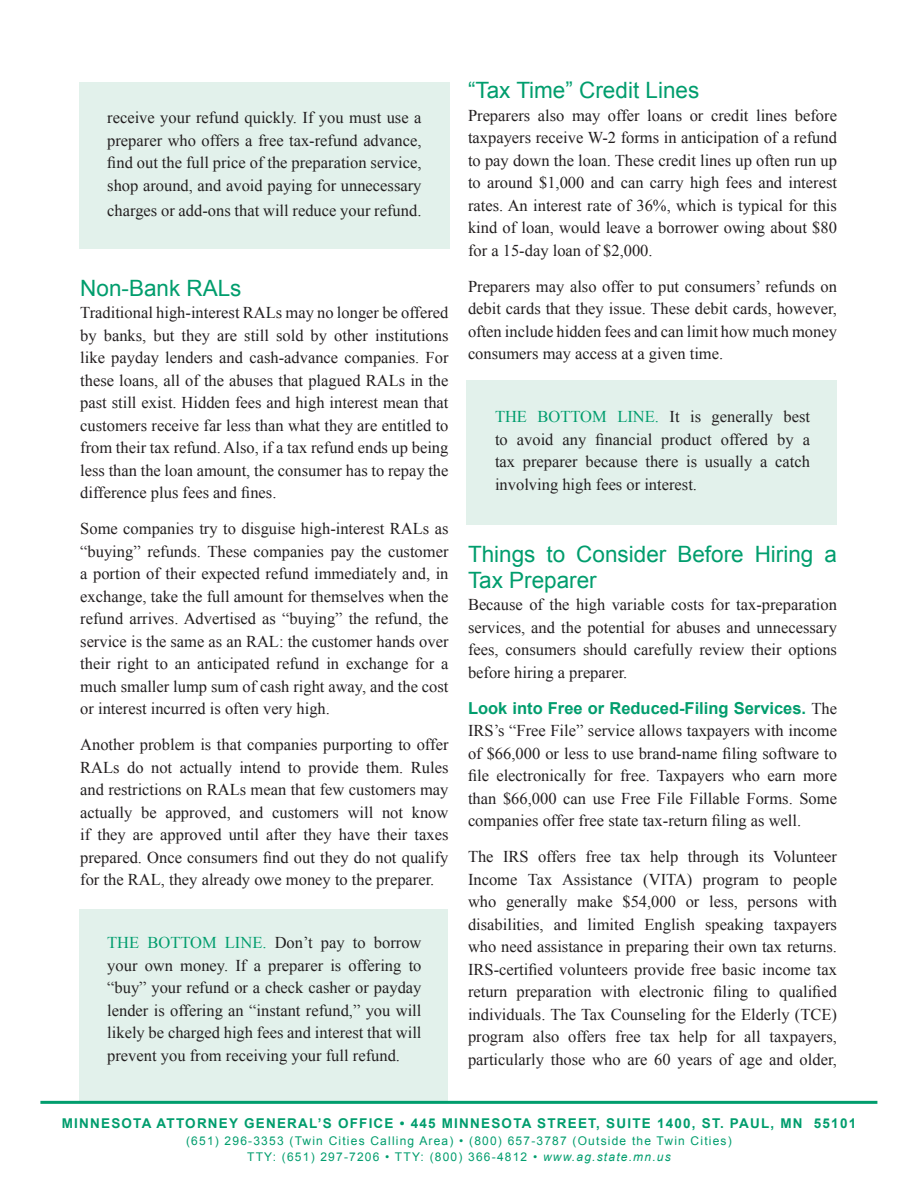
<style>
.page{position:relative;width:918px;height:1188px;background:#fff}
.page>*{position:absolute;margin:0;border:0;box-sizing:border-box;transform-origin:0 0}
.h2{font:22.5px/25.5px "Arial";color:#009d6d}
.p{font:16.5px/22.5px "Times New Roman";color:#231f20;text-align:justify}
.p_1{font:16.5px/22.5px "Times New Roman";color:#231f20;text-align:justify}
.h3{font:16.5px/22.5px "Times New Roman";color:#231f20;text-align:justify}
.sub{font:700 13.5px "Arial";letter-spacing:.09em;color:#009d6d}
.sub-2{font:12px/16.5px "Arial";letter-spacing:.1em;color:#009d6d;text-align:center}
.s1{color:#009d6d}
.s2{font-family:"Arial";font-weight:700;color:#009d6d}
.s3{font-style:italic}
</style>
<div class="page">
<div style="left:79px;top:82px;width:371px;height:166px;background:#e2f1eb"></div>
<div style="left:466px;top:380px;width:371px;height:145px;background:#e2f1eb"></div>
<div style="left:79px;top:909px;width:369px;height:193px;background:#e2f1eb"></div>
<hr style="left:40px;top:1101px;width:837px;height:3px;background:#009d6d">
<p class="p" style="left:107px;top:106px;width:316px">receive your refund quickly. If you must use a preparer who offers a free tax-refund advance, find out the full price of the preparation service, shop around, and avoid paying for unnecessary</p>
<p class="p" style="left:107px;top:199px;width:316px">charges or add-ons that will reduce your refund.</p>
<h2 class="h2" style="left:80px;top:275px;width:163px">Non-Bank RALs</h2>
<p class="p_1" style="left:80px;top:301px;width:370px">Traditional high-interest RALs may no longer be offered by banks, but they are still sold by other institutions like payday lenders and cash-advance companies. For these loans, all of the abuses that plagued RALs in the past still exist. Hidden fees and high interest mean that customers receive far less than what they are entitled to from their tax refund. Also, if a tax refund ends up being less than the loan amount, the consumer has to repay the difference plus fees and fines.</p>
<p class="p" style="left:80px;top:517px;width:370px">Some companies try to disguise high-interest RALs as “buying” refunds. These companies pay the customer a portion of their expected refund immediately and, in exchange, take the full amount for themselves when the refund arrives. Advertised as “buying” the refund, the service is the same as an RAL: the customer hands over their right to an anticipated refund in exchange for a much smaller lump sum of cash right away, and the cost or interest incurred is often very high.</p>
<p class="p" style="left:80px;top:733px;width:370px">Another problem is that companies purporting to offer RALs do not actually intend to provide them. Rules and restrictions on RALs mean that few customers may actually be approved, and customers will not know if they are approved until after they have their taxes prepared. Once consumers find out they do not qualify for the RAL, they already owe money to the preparer.</p>
<p class="p" style="left:107px;top:931px;width:316px"><span class="s1">THE BOTTOM LINE.</span> Don’t pay to borrow your own money. If a preparer is offering to “buy” your refund or a check casher or payday lender is offering an “instant refund,” you will likely be charged high fees and interest that will prevent you from receiving your full refund.</p>
<h2 class="h2" style="left:468px;top:78px;width:233px">“Tax Time” Credit Lines</h2>
<p class="p_1" style="left:468px;top:104px;width:371px">Preparers also may offer loans or credit lines before taxpayers receive W-2 forms in anticipation of a refund to pay down the loan. These credit lines up often run up to around $1,000 and can carry high fees and interest rates. An interest rate of 36%, which is typical for this kind of loan, would leave a borrower owing about $80 for a 15-day loan of $2,000.</p>
<p class="p" style="left:468px;top:275px;width:371px">Preparers may also offer to put consumers’ refunds on debit cards that they issue. These debit cards, however, often include hidden fees and can limit how much money consumers may access at a given time.</p>
<p class="p" style="left:495px;top:405px;width:317px"><span class="s1">THE BOTTOM LINE.</span> It is generally best to avoid any financial product offered by a tax preparer because there is usually a catch involving high fees or interest.</p>
<h2 class="h2" style="left:468px;top:542px;width:370px">Things to Consider Before Hiring a<br>Tax Preparer</h2>
<p class="p_1" style="left:468px;top:593px;width:371px">Because of the high variable costs for tax-preparation services, and the potential for abuses and unnecessary fees, consumers should carefully review their options before hiring a preparer.</p>
<h3 class="h3" style="left:468px;top:697px;width:371px"><span class="s2">Look into Free or Reduced-Filing Services.</span> The IRS’s “Free File” service allows taxpayers with income of $66,000 or less to use brand-name filing software to file electronically for free. Taxpayers who earn more than $66,000 can use Free File Fillable Forms. Some companies offer free state tax-return filing as well.</h3>
<p class="p" style="left:468px;top:845px;width:371px">The IRS offers free tax help through its Volunteer Income Tax Assistance (VITA) program to people who generally make $54,000 or less, persons with disabilities, and limited English speaking taxpayers who need assistance in preparing their own tax returns.<br>IRS-certified volunteers provide free basic income tax return preparation with electronic filing to qualified individuals. The Tax Counseling for the Elderly (TCE) program also offers free tax help for all taxpayers, particularly those who are 60 years of age and older,</p>
<p class="sub" style="left:62px;top:1115px;width:796px">MINNESOTA ATTORNEY GENERAL’S OFFICE • 445 MINNESOTA STREET, SUITE 1400, ST. PAUL, MN 55101</p>
<p class="sub-2" style="left:186px;top:1133px;width:547px">(651) 296-3353 (Twin Cities Calling Area) • (800) 657-3787 (Outside the Twin Cities)<br>TTY: (651) 297-7206 • TTY: (800) 366-4812 • <span class="s3">www.ag.state.mn.us</span></p>
</div>
